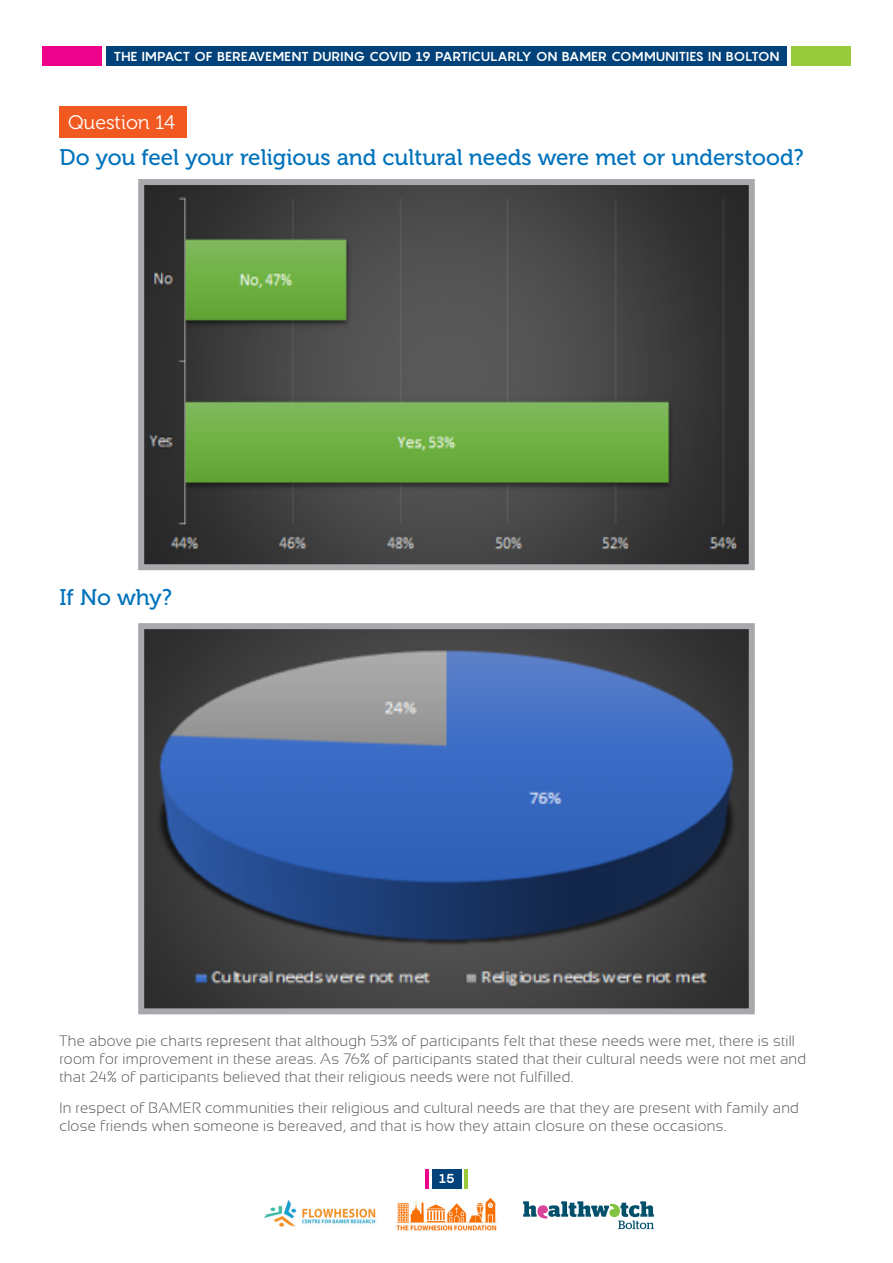
<style>
.page{position:relative;width:893px;height:1263px;background:#fff}
.page>*{position:absolute;margin:0;border:0;box-sizing:border-box;transform-origin:0 0}
.Question_Blue{font:22.5px "Museo 500";color:#0072bc}
.Sub_Heading{font:19.5px "Museo 300";color:#fff}
.t1{font:300 15px/18px "Sansation";letter-spacing:.02em;color:#57585a}
.t2{font:700 12.9px "Pangram";letter-spacing:-.02em;color:#fff;scale:1.05 1}
</style>
<div class="page">
<div style="left:106px;top:46px;width:681px;height:20px;background:#004279"></div>
<div style="left:43px;top:46px;width:59px;height:20px;background:#ed028c"></div>
<div style="left:791px;top:46px;width:59px;height:20px;background:#99ca3b"></div>
<div style="left:432px;top:1169px;width:29px;height:19px;background:#004279"></div>
<hr style="left:425px;top:1169px;width:4px;height:19px;background:#ed028c">
<hr style="left:464px;top:1169px;width:4px;height:19px;background:#99ca3b">
<img style="left:396px;top:1199px;width:100px;height:32px">
<svg style="left:523px;top:1201px;width:131px;height:28px"></svg>
<img style="left:264px;top:1200px;width:112px;height:27px">
<div style="left:60px;top:106px;width:127px;height:32px;background:#f15921"></div>
<img style="left:145px;top:186px;width:603px;height:377px">
<div style="left:138px;top:179px;width:617px;height:391px;border:6px solid #a8a9ad"></div>
<img style="left:145px;top:630px;width:603px;height:377px">
<div style="left:138px;top:623px;width:617px;height:391px;border:6px solid #a8a9ad"></div>
<p class="t2" style="left:113px;top:48px;width:636px">THE IMPACT OF BEREAVEMENT DURING COVID 19 PARTICULARLY ON BAMER COMMUNITIES IN BOLTON</p>
<p class="Sub_Heading" style="left:68px;top:112px;width:108px">Question 14</p>
<p class="Question_Blue" style="left:60px;top:145px;width:746px">Do you feel your religious and cultural needs were met or understood?</p>
<p class="Question_Blue" style="left:60px;top:585px;width:114px">If No why?</p>
<p class="t1" style="left:60px;top:1032px;width:748px">The above pie charts represent that although 53% of participants felt that these needs were met, there is still room for improvement in these areas. As 76% of participants stated that their cultural needs were not met and that 24% of participants believed that their religious needs were not fulfilled.</p>
<p class="t1" style="left:60px;top:1098px;width:741px">In respect of BAMER communities their religious and cultural needs are that they are present with family and close friends when someone is bereaved, and that is how they attain closure on these occasions.</p>
<p class="t2" style="left:439px;top:1170px;width:17px">15</p>
</div>
